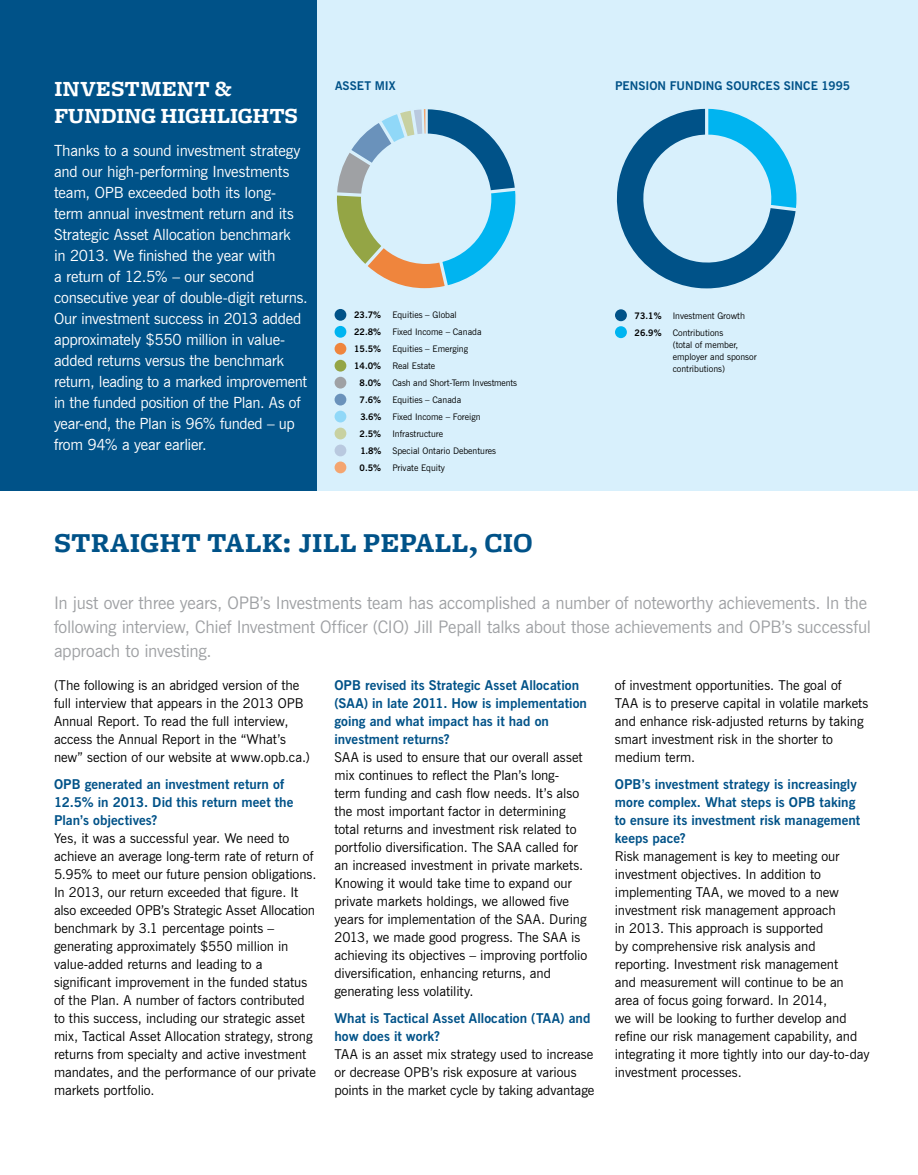
<style>
.page{position:relative;width:918px;height:1175px;background:#fff}
.page>*{position:absolute;margin:0;border:0;box-sizing:border-box;transform-origin:0 0}
.t1{font:700 28.5px "Freight Micro";color:#005288}
.t2{font:700 22.5px/27px "Freight Micro";letter-spacing:-.015em;color:#fff}
.t3{font:17.25px/24px "News Gothic BT";letter-spacing:-.015em;color:#9fa1a4}
.t4{font:15.3px/21px "News Gothic BT";letter-spacing:-.015em;color:#fff}
.t5{font:13.5px/18px "News Gothic BT";letter-spacing:-.005em;color:#000}
.t6{font:700 13.5px/18px "News Gothic BT";color:#005288}
.t7{font:700 12px "News Gothic BT";color:#005288}
.t8{font:9px/17px "News Gothic BT";color:#000}
.s1{font-weight:700}
</style>
<div class="page">
<div style="left:0;top:0;width:918px;height:490px;background:#d8f0fc"></div>
<div style="left:0;top:0;width:316px;height:490px;background:#005288"></div>
<div style="left:335px;top:309px;width:11px;height:12px;background:#005288;border-radius:50%"></div>
<div style="left:335px;top:326px;width:11px;height:12px;background:#00b4f0;border-radius:50%"></div>
<div style="left:335px;top:343px;width:11px;height:11px;background:#ef853d;border-radius:50%"></div>
<div style="left:335px;top:360px;width:11px;height:11px;background:#94a545;border-radius:50%"></div>
<div style="left:335px;top:377px;width:11px;height:11px;background:#9fa1a4;border-radius:50%"></div>
<div style="left:335px;top:394px;width:11px;height:11px;background:#6a92bb;border-radius:50%"></div>
<div style="left:335px;top:411px;width:11px;height:11px;background:#90d8f8;border-radius:50%"></div>
<div style="left:335px;top:427px;width:11px;height:12px;background:#c8d1a1;border-radius:50%"></div>
<div style="left:335px;top:444px;width:11px;height:12px;background:#b9c9df;border-radius:50%"></div>
<div style="left:335px;top:461px;width:11px;height:12px;background:#f4a570;border-radius:50%"></div>
<svg style="left:336px;top:109px;width:180px;height:180px"></svg>
<div style="left:363px;top:135px;width:127px;height:127px;background:#d8f0fc;border-radius:50%"></div>
<div style="left:361px;top:133px;width:130px;height:131px;border:3px solid #d8f0fc;border-radius:50%"></div>
<div style="left:615px;top:309px;width:12px;height:12px;background:#005288;border-radius:50%"></div>
<div style="left:615px;top:326px;width:12px;height:12px;background:#00b4f0;border-radius:50%"></div>
<svg style="left:616px;top:108px;width:181px;height:181px"></svg>
<h2 class="t2" style="left:54px;top:76px;width:246px">INVESTMENT &amp;<br>FUNDING HIGHLIGHTS</h2>
<p class="t4" style="left:54px;top:140px;width:255px">Thanks to a sound investment strategy and our high-performing Investments team, OPB exceeded both its long&shy;term annual investment return and its Strategic Asset Allocation benchmark<br>in 2013. We finished the year with<br>a return of 12.5% – our second consecutive year of double-digit returns.<br>Our investment success in 2013 added approximately $550 million in value&shy;added returns versus the benchmark return, leading to a marked improvement in the funded position of the Plan. As of year-end, the Plan is 96% funded – up from 94% a year earlier.</p>
<p class="t7" style="left:335px;top:78px;width:62px">Asset mix</p>
<p class="t8" style="left:354px;top:306px;width:129px"><span class="s1">23.7%</span> Equities – Global<br><span class="s1">22.8%</span> Fixed Income – Canada<br><span class="s1">15.5%</span> Equities – Emerging<br><span class="s1">14.0%</span> Real Estate</p>
<p class="t8" style="left:360px;top:374px;width:159px"><span class="s1">8.0%</span> Cash and Short-Term Investments<br><span class="s1">7.6%</span> Equities – Canada<br><span class="s1">3.6%</span> Fixed Income – Foreign<br><span class="s1">2.5%</span> Infrastructure<br><span class="s1">1.8%</span> Special Ontario Debentures<br><span class="s1">0.5%</span> Private Equity</p>
<p class="t7" style="left:615px;top:79px;width:9px">PENS</p>
<p class="t7" style="left:645px;top:79px;width:90px">ION FundING SOURCES</p>
<p class="t7" style="left:784px;top:79px;width:20px">SINCE</p>
<p class="t7" style="left:822px;top:79px;width:30px">1995</p>
<p class="t8" style="left:635px;top:307px;width:112px"><span class="s1">73.1%</span> Investment Growth<br><span class="s1">26.9%</span> Contributions</p>
<p class="t8" style="left:673px;top:339px;width:85px;line-height:12px">(total of member, employer and sponsor contributions)</p>
<h1 class="t1" style="left:54px;top:527px;width:481px">STRAIGHT TALK: JILL PEPALL, CIO</h1>
<p class="t3" style="left:54px;top:591px;width:819px">In just over three years, OPB’s Investments team has accomplished a number of noteworthy achievements. In the following interview, Chief Investment Officer (CIO) Jill Pepall talks about those achievements and OPB’s successful approach to investing.</p>
<p class="t5" style="left:54px;top:676px;width:258px">(The following is an abridged version of the full interview that appears in the 2013 OPB Annual Report. To read the full interview, access the Annual Report in the “What’s new” section of our website at www.opb.ca.)</p>
<p class="t6" style="left:54px;top:775px;width:241px">OP B generated an investment return of<br>12.5% in 2013. Did this return meet the<br>Plan’s objectives?</p>
<p class="t5" style="left:54px;top:829px;width:264px">Yes, it was a successful year. We need to achieve an average long-term rate of return of 5.95% to meet our future pension obligations.<br>In 2013, our return exceeded that figure. It also exceeded OPB’s Strategic Asset Allocation benchmark by 3.1 percentage points – generating approximately $550 million in value-added returns and leading to a significant improvement in the funded status of the Plan. A number of factors contributed to this success, including our strategic asset mix, Tactical Asset Allocation strategy, strong returns from specialty and active investment mandates, and the performance of our private markets portfolio.</p>
<p class="t5" style="left:615px;top:676px;width:255px">of investment opportunities. The goal of TAA is to preserve capital in volatile markets and enhance risk-adjusted returns by taking smart investment risk in the shorter to medium term.</p>
<p class="t6" style="left:615px;top:775px;width:247px">OP B’s investment strategy is increasingly more complex. What steps is OPB taking to ensure its investment risk management keeps pace?</p>
<p class="t5" style="left:615px;top:847px;width:256px">Risk management is key to meeting our investment objectives. In addition to implementing TAA, we moved to a new investment risk management approach<br>in 2013. This approach is supported<br>by comprehensive risk analysis and reporting. Investment risk management<br>and measurement will continue to be an area of focus going forward. In 2014,<br>we will be looking to further develop and refine our risk management capability, and integrating it more tightly into our day-to-day investment processes.</p>
<p class="t6" style="left:334px;top:676px;width:246px">OP B revised its Strategic Asset Allocation (SAA</p>
<p class="t6" style="left:334px;top:694px;width:254px;text-indent:29px">) in late 2011. How is implementation going and what impact has it had on investment returns?</p>
<p class="t5" style="left:334px;top:748px;width:254px">SAA is used to ensure that our overall asset mix continues to reflect the Plan’s long&shy;term funding and cash flow needs. It’s also the most important factor in determining total returns and investment risk related to portfolio diversification. The SAA called for an increased investment in private markets.<br>Knowing it would take time to expand our private markets holdings, we allowed five years for implementation of the SAA. During 2013, we made good progress. The SAA is achieving its objectives – improving portfolio diversification, enhancing returns, and generating less volatility.</p>
<p class="t6" style="left:334px;top:1009px;width:258px">What is Tactical Asset Allocation (TAA) and how does it work?</p>
<p class="t5" style="left:334px;top:1045px;width:261px">TAA is an asset mix strategy used to increase or decrease OPB’s risk exposure at various points in the market cycle by taking advantage</p>
</div>
